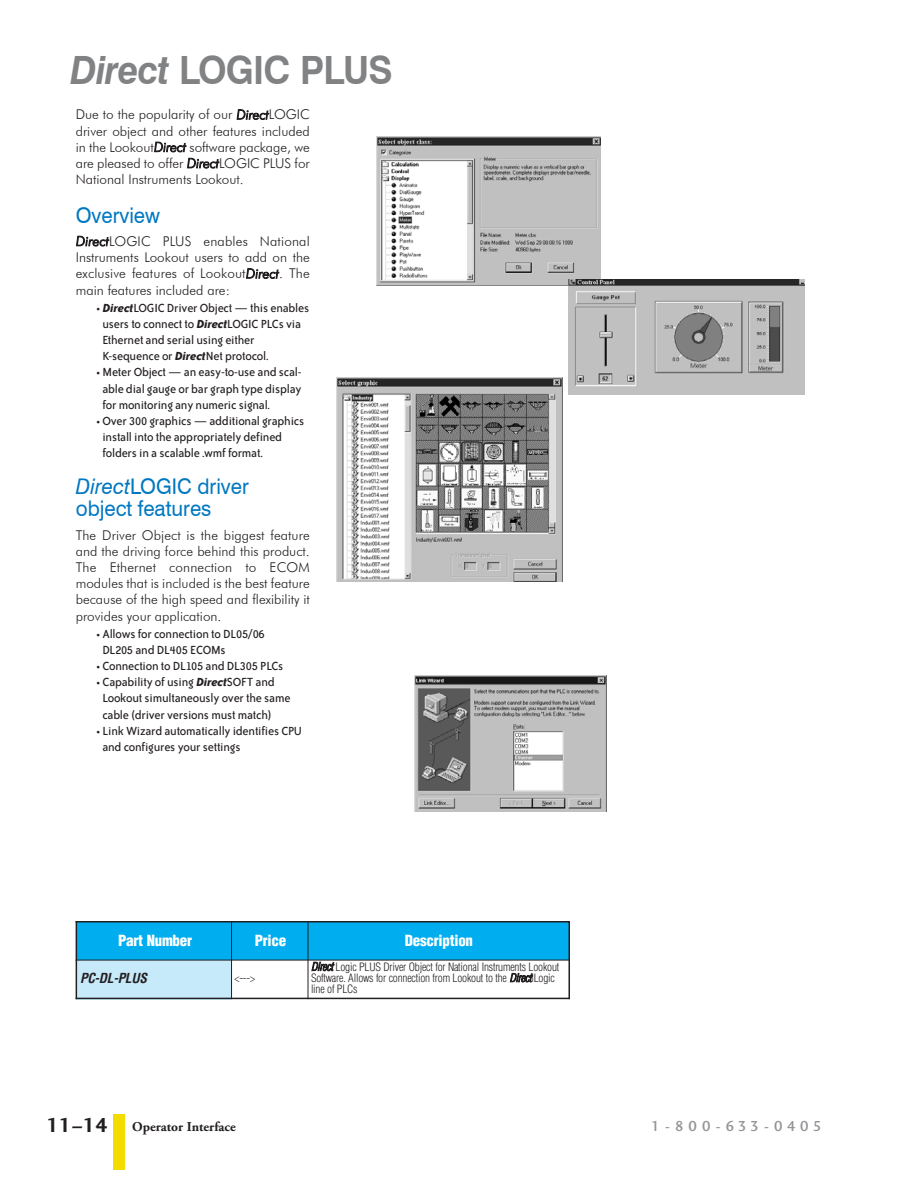
<style>
.page{position:relative;width:918px;height:1188px;background:#fff}
.page>*{position:absolute;margin:0;border:0;box-sizing:border-box;transform-origin:0 0}
.t1{font:700 39px "Swis 721 BT";letter-spacing:-.025em;color:#808284;scale:.93 1}
.t2{font:21.6px/22.5px "Swis 721 BT";color:#0078c1;scale:.95 1}
.t3{font:900 condensed 15px "Helvetica";letter-spacing:-.02em;color:#fff}
.t4{font:15px "Charlotte Sans Medium Plain";letter-spacing:.265em;color:#939598}
.t5{font:13.5px/16.2px "Bailey Sans ITC";letter-spacing:-.015em;color:#231f20}
.t6{font:13.5px/16.2px "Futura Lt BT";color:#231f20;text-align:justify}
.t7{font:700 13.5px "Adobe Garamond";color:#231f20}
.t8{font:italic 700 condensed 13.5px "Helvetica";color:#231f20}
.t9{font:300 condensed 11.25px/11.2px "Helvetica";letter-spacing:-.015em;color:#231f20}
.s1{font-style:italic}
.s2{font-weight:700;font-style:italic}
.s3{font-family:"Charlotte Sans Bold Plain";font-weight:400;font-size:21px}
</style>
<div class="page">
<div style="left:113px;top:1114px;width:11px;height:56px;background:#f4dc00"></div>
<img style="left:376px;top:136px;width:225px;height:149px">
<img style="left:337px;top:377px;width:226px;height:205px">
<img style="left:414px;top:676px;width:193px;height:136px">
<img style="left:569px;top:280px;width:235px;height:114px">
<div style="left:76px;top:921px;width:156px;height:39px;background:#00adef"></div>
<div style="left:232px;top:921px;width:76px;height:39px;background:#00adef"></div>
<div style="left:308px;top:921px;width:262px;height:39px;background:#00adef"></div>
<div style="left:76px;top:960px;width:156px;height:39px;background:#c7eafb"></div>
<hr style="left:76px;top:921px;width:1px;height:78px;background:#231f20">
<hr style="left:231px;top:921px;width:1px;height:78px;background:#231f20">
<hr style="left:308px;top:921px;width:1px;height:78px;background:#231f20">
<hr style="left:568px;top:921px;width:2px;height:78px;background:#231f20">
<hr style="left:76px;top:921px;width:494px;height:2px;background:#231f20">
<hr style="left:76px;top:960px;width:494px;height:1px;background:#231f20">
<hr style="left:76px;top:998px;width:494px;height:1px;background:#231f20">
<h1 class="t1" style="left:70px;top:44px;width:348px"><span class="s1">Direct</span> LOGIC PLUS</h1>
<p class="t6" style="left:76px;top:106px;width:236px">Due to the popularity of our <span class="s1">Direct</span>LOGIC driver object and other features included in the Lookout<span class="s1">Direct</span> software package, we are pleased to offer <span class="s1">Direct</span>LOGIC PLUS for National Instruments Lookout.</p>
<h2 class="t2" style="left:76px;top:203px;width:90px">Overview</h2>
<p class="t6" style="left:76px;top:233px;width:236px"><span class="s1">Direct</span>LOGIC PLUS enables National Instruments Lookout users to add on the exclusive features of Lookout<span class="s1">Direct</span>. The main features included are:</p>
<p class="t5" style="left:102px;top:300px;width:208px;text-indent:-6px">• <span class="s2">Direct</span>LOGIC Driver Object — this enables users to connect to <span class="s2">Direct</span>LOGIC PLCs via Ethernet and serial using either K-sequence or <span class="s2">Direct</span>Net protocol.</p>
<p class="t5" style="left:102px;top:365px;width:201px;text-align:justify;text-indent:-6px">• Meter Object — an easy-to-use and scal&shy;able dial gauge or bar graph type display for monitoring any numeric signal.</p>
<p class="t5" style="left:102px;top:414px;width:203px;text-indent:-6px">• Over 300 graphics — additional graphics install into the appropriately defined folders in a scalable .wmf format.</p>
<h2 class="t2" style="left:76px;top:474px;width:184px"><span class="s1">Direct</span>LOGIC driver object features</h2>
<p class="t6" style="left:76px;top:527px;width:236px">The Driver Object is the biggest feature and the driving force behind this product.<br>The Ethernet connection to ECOM modules that is included is the best feature because of the high speed and flexibility it provides your application.</p>
<p class="t5" style="left:102px;top:626px;width:164px;text-indent:-6px">• Allows for connection to DL05/06<br>DL205 and DL405 ECOMs</p>
<p class="t5" style="left:96px;top:659px;width:189px">• Connection to DL105 and DL305 PLCs</p>
<p class="t5" style="left:102px;top:675px;width:190px;text-indent:-6px">• Capability of using <span class="s2">Direct</span>SOFT and<br>Lookout simultaneously over the same cable (driver versions must match)</p>
<p class="t5" style="left:102px;top:723px;width:201px;text-indent:-6px">• Link Wizard automatically identifies CPU and configures your settings</p>
<p class="t3" style="left:118px;top:934px;width:75px">Part Number</p>
<p class="t3" style="left:255px;top:934px;width:33px">Price</p>
<p class="t3" style="left:405px;top:934px;width:70px">Description</p>
<p class="t8" style="left:80px;top:973px;width:71px">PC-DL-PLUS</p>
<p class="t9" style="left:235px;top:973px;width:22px">&lt;---&gt;</p>
<p class="t9" style="left:311px;top:962px;width:250px"><span class="s1">Direct</span>Logic PLUS Driver Object for National Instruments Lookout<br>Software. Allows for connection from Lookout to the <span class="s1">Direct</span>lLogic line of PLCs</p>
<p class="t7" style="left:46px;top:1121px;width:191px"><span class="s3">11–14</span> Operator Interface</p>
<p class="t4" style="left:651px;top:1120px;width:172px">1-800-633-0405</p>
</div>
